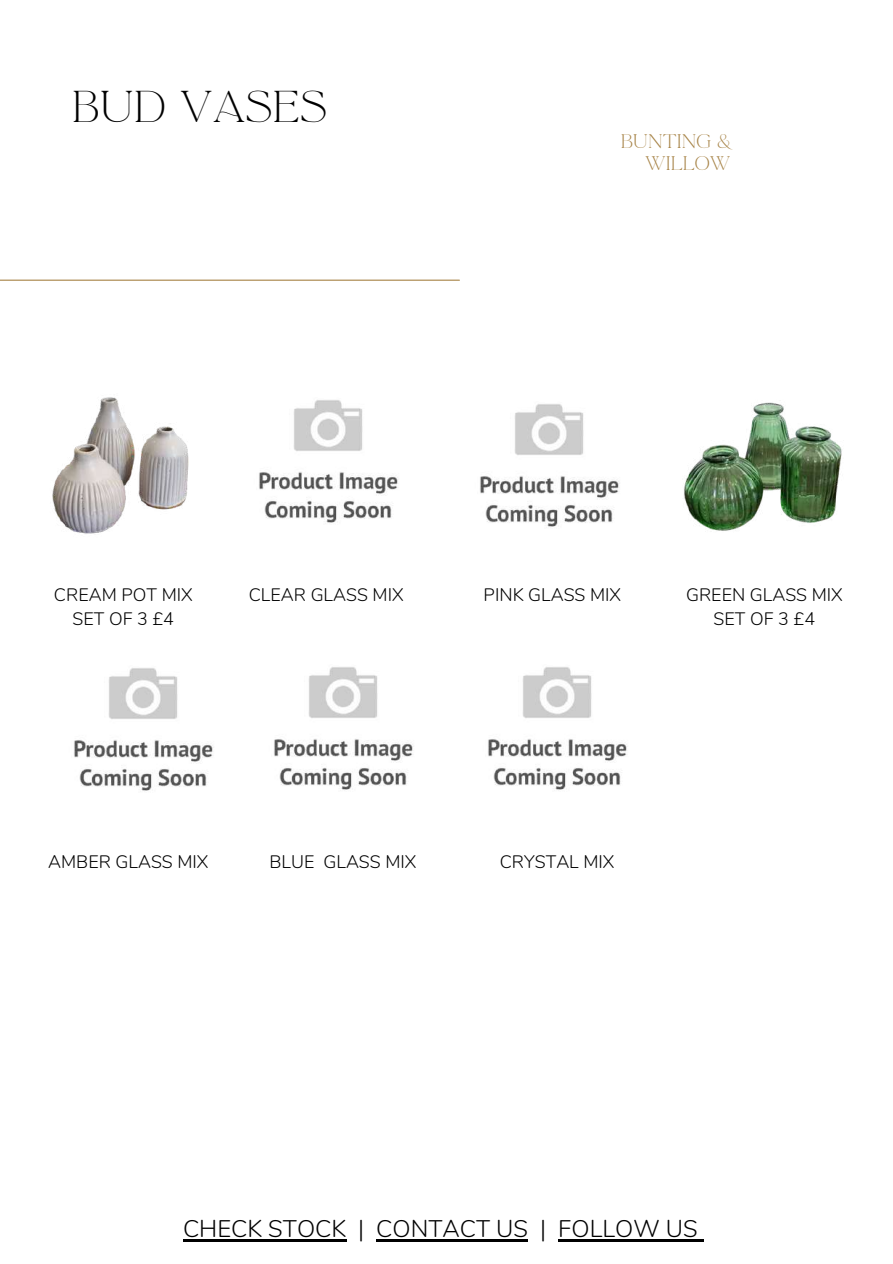
<style>
.page{position:relative;width:893px;height:1264px;background:#fff}
.page>*{position:absolute;margin:0;border:0;box-sizing:border-box;transform-origin:0 0}
.t1{font:39px "La Luxes Serif";color:#000}
.t2{font:300 24px "Nunito";color:#000}
.t3{font:300 18px/24.8px "Nunito";color:#000;text-align:center}
.t4{font:17.1px/21.5px "La Luxes Serif";color:#a68245;text-align:right}
</style>
<div class="page">
<hr style="left:0;top:279px;width:459px;height:2px;background:#a68245">
<img style="left:52px;top:397px;width:137px;height:137px">
<img style="left:684px;top:402px;width:158px;height:129px">
<img style="left:480px;top:404px;width:140px;height:123px">
<img style="left:488px;top:667px;width:140px;height:123px">
<img style="left:274px;top:667px;width:140px;height:123px">
<img style="left:74px;top:668px;width:140px;height:123px">
<img style="left:259px;top:400px;width:140px;height:123px">
<hr style="left:183px;top:1238px;width:163px;height:3px;background:#000">
<hr style="left:376px;top:1238px;width:152px;height:3px;background:#000">
<hr style="left:558px;top:1238px;width:139px;height:3px;background:#000">
<svg style="left:697px;top:1239px;width:6px;height:2px"></svg>
<h1 class="t1" style="left:72px;top:79px;width:257px">BUD VASES</h1>
<p class="t4" style="left:620px;top:131px;width:111px">BUNTING &amp;<br>WILLOW</p>
<p class="t3" style="left:54px;top:582px;width:140px">CREAM POT MIX<br>SET OF 3 £4</p>
<p class="t3" style="left:249px;top:582px;width:156px">CLEAR GLASS MIX</p>
<p class="t3" style="left:483px;top:582px;width:139px">PINK GLASS MIX</p>
<p class="t3" style="left:686px;top:582px;width:158px">GREEN GLASS MIX<br>SET OF 3 £4</p>
<p class="t3" style="left:48px;top:849px;width:162px">AMBER GLASS MIX</p>
<p class="t3" style="left:269px;top:849px;width:148px">BLUE GLASS MIX</p>
<p class="t3" style="left:499px;top:849px;width:116px">CRYSTAL MIX</p>
<h2 class="t2" style="left:183px;top:1212px;width:516px">CHECK STOCK | CONTACT US | FOLLOW US</h2>
</div>
